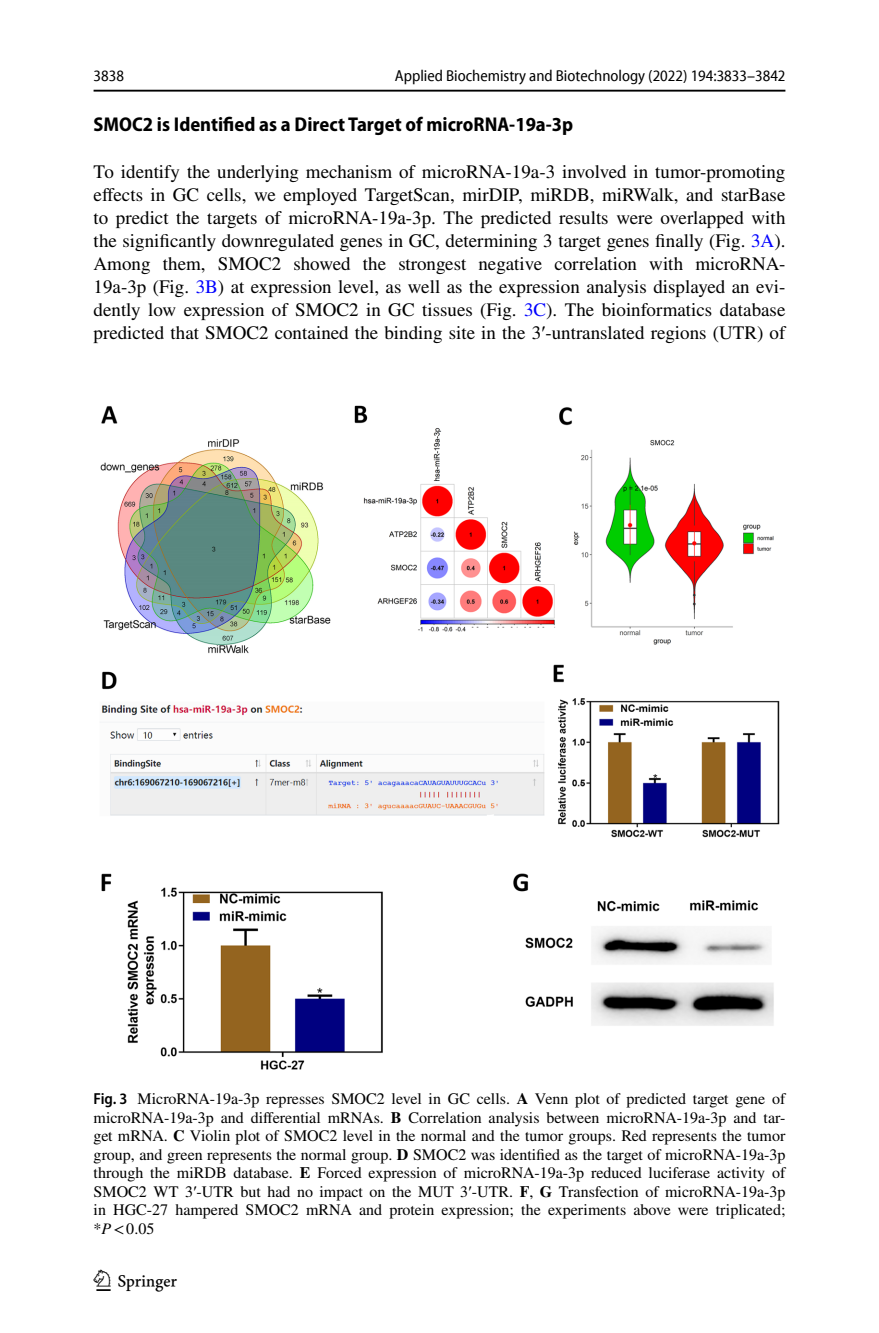
<style>
.page{position:relative;width:879px;height:1333px;background:#fff}
.page>*{position:absolute;margin:0;border:0;box-sizing:border-box;transform-origin:0 0}
.t1{font:30px "Springnew Regular 4";color:#000}
.t2{font:700 semi-condensed 20px "Myriad Pro";color:#000}
.t3{font:19px/23px "STIX";color:#000;text-align:justify}
.t4{font:16px/18.4px "STIX";color:#000;text-align:justify}
.t5{font:semi-condensed 16px "Myriad Pro Unic";color:#000}
.s1{color:#00f}
.s2{font-family:"Times New Roman"}
.s3{font-family:"Myriad Pro";font-weight:600;font-stretch:semi-condensed}
.s4{font-weight:700}
.s5{font-style:italic}
</style>
<div class="page">
<hr style="left:94px;top:90px;width:691px;height:2px;background:#000">
<img style="left:100px;top:406px;width:680px;height:663px">
<p class="t5" style="left:94px;top:69px;width:32px">3838</p>
<p class="t5" style="left:395px;top:69px;width:392px">Applied Biochemistry and Biotechnology (2022) 194:3833–3842</p>
<p class="t2" style="left:94px;top:113px;width:481px">SMOC2 is Identified as a Direct Target of microRNA‑19a‑3p</p>
<p class="t3" style="left:94px;top:161px;width:693px">To identify the underlying mechanism of microRNA-19a-3 involved in tumor-promoting effects in GC cells, we employed TargetScan, mirDIP, miRDB, miRWalk, and starBase to predict the targets of microRNA-19a-3p. The predicted results were overlapped with the significantly downregulated genes in GC, determining 3 target genes finally (Fig. <span class="s1">3A</span>).<br>Among them, SMOC2 showed the strongest negative correlation with microRNA-19a-3p (Fig. <span class="s1">3B</span>) at expression level, as well as the expression analysis displayed an evi&shy;dently low expression of SMOC2 in GC tissues (Fig. <span class="s1">3C</span>). The bioinformatics database predicted that SMOC2 contained the binding site in the 3<span class="s2">′</span>-untranslated regions (UTR) of</p>
<p class="t4" style="left:94px;top:1090px;width:693px"><span class="s3">Fig. 3</span> MicroRNA-19a-3p represses SMOC2 level in GC cells. <span class="s4">A</span> Venn plot of predicted target gene of microRNA-19a-3p and differential mRNAs. <span class="s4">B</span> Correlation analysis between microRNA-19a-3p and tar&shy;get mRNA. <span class="s4">C</span> Violin plot of SMOC2 level in the normal and the tumor groups. Red represents the tumor group, and green represents the normal group. <span class="s4">D</span> SMOC2 was identified as the target of microRNA-19a-3p through the miRDB database. <span class="s4">E</span> Forced expression of microRNA-19a-3p reduced luciferase activity of SMOC2 WT 3<span class="s2">′</span>-UTR but had no impact on the MUT 3<span class="s2">′</span>-UTR. <span class="s4">F</span>, <span class="s4">G</span> Transfection of microRNA-19a-3p in HGC-27 hampered SMOC2 mRNA and protein expression; the experiments above were triplicated; *<span class="s5">P</span>&lt;0.05</p>
<h1 class="t1" style="left:96px;top:1269px;width:83px">1 3</h1>
</div>
